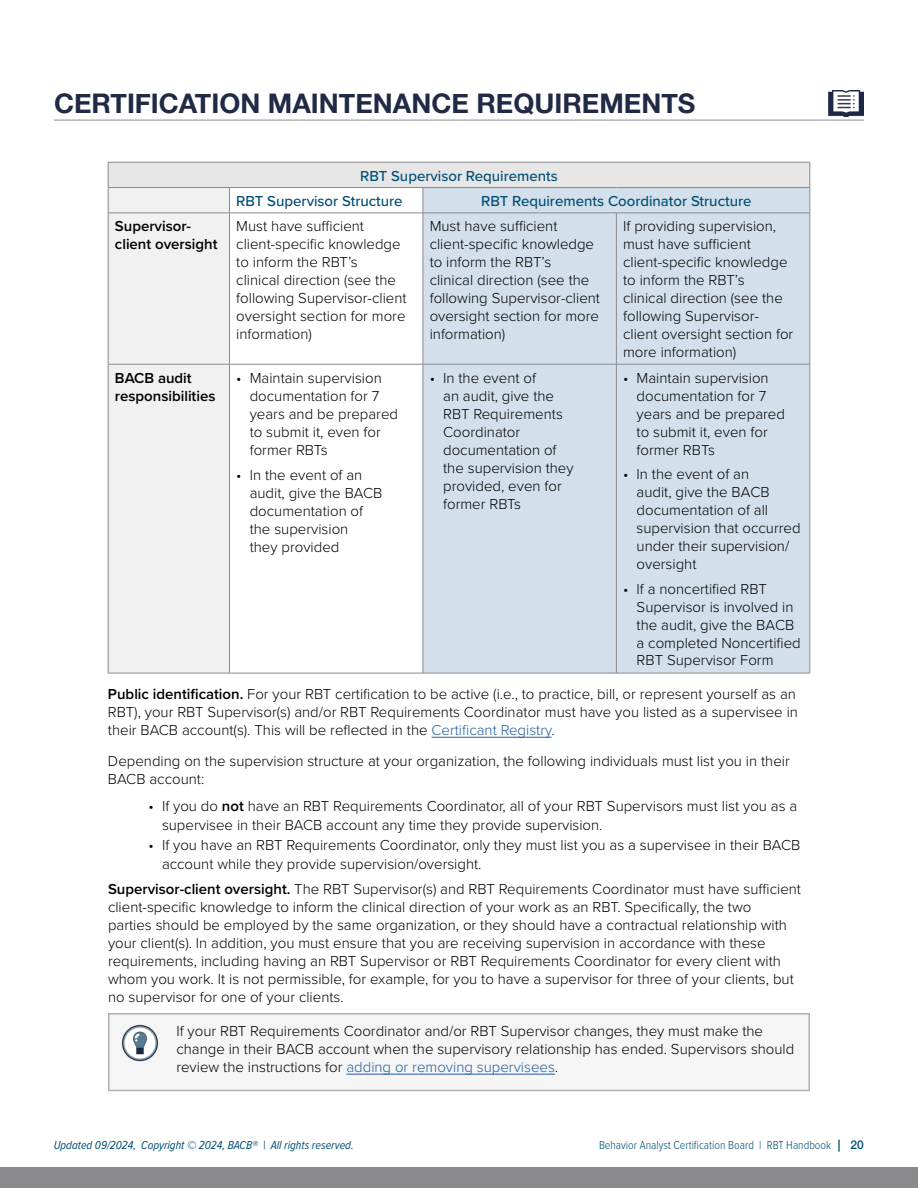
<style>
.page{position:relative;width:918px;height:1188px;background:#fff}
.page>*{position:absolute;margin:0;border:0;box-sizing:border-box;transform-origin:0 0}
.t1{font:700 27px "Helvetica Neue";color:#202945}
.Body_Text{font:300 15px/18px "Proxima Nova";color:#000}
.Table_Bullets{font:300 15px/18px "Proxima Nova";color:#000}
.Table_Body{font:300 15px/18px "Proxima Nova";color:#000}
.t2{font:500 15px/25.3px "Proxima Nova";color:#004e74}
.Table_Body-2{font:600 15px/18px "Proxima Nova";color:#000}
.t3{font:italic 12px "Proxima Nova Cond";color:#004e74}
.t4{font:300 12px "Proxima Nova Cond";color:#004e74}
.s1{font-weight:600}
.s2{color:#215e9e}
.s3{font-family:"Helvetica Neue";font-weight:500}
</style>
<div class="page">
<div style="left:0;top:1167px;width:918px;height:21px;background:#8a8a8d"></div>
<hr style="left:431px;top:737px;width:120px;height:1px;background:#215e9e">
<div style="left:108px;top:162px;width:702px;height:26px;background:#e7e6e6"></div>
<div style="left:109px;top:188px;width:120px;height:485px;background:#f2f1f1"></div>
<div style="left:424px;top:188px;width:386px;height:485px;background:#d3e0eb"></div>
<svg style="left:423px;top:188px;width:1px;height:25px"></svg>
<hr style="left:423px;top:213px;width:1px;height:151px;background:#8a8a8d">
<hr style="left:810px;top:213px;width:1px;height:151px;background:#8a8a8d">
<hr style="left:423px;top:364px;width:1px;height:309px;background:#8a8a8d">
<hr style="left:810px;top:364px;width:1px;height:309px;background:#8a8a8d">
<hr style="left:423px;top:673px;width:193px;height:1px;background:#8a8a8d">
<hr style="left:616px;top:673px;width:194px;height:1px;background:#8a8a8d">
<hr style="left:108px;top:162px;width:122px;height:1px;background:#8a8a8d">
<hr style="left:230px;top:162px;width:193px;height:1px;background:#8a8a8d">
<hr style="left:423px;top:162px;width:193px;height:1px;background:#8a8a8d">
<hr style="left:616px;top:162px;width:194px;height:1px;background:#8a8a8d">
<svg style="left:810px;top:162px;width:1px;height:51px"></svg>
<hr style="left:108px;top:187px;width:122px;height:1px;background:#8a8a8d">
<svg style="left:108px;top:162px;width:1px;height:51px"></svg>
<svg style="left:229px;top:188px;width:1px;height:25px"></svg>
<hr style="left:108px;top:213px;width:122px;height:1px;background:#8a8a8d">
<hr style="left:108px;top:213px;width:1px;height:151px;background:#8a8a8d">
<hr style="left:229px;top:213px;width:1px;height:151px;background:#8a8a8d">
<hr style="left:108px;top:364px;width:1px;height:309px;background:#8a8a8d">
<hr style="left:229px;top:364px;width:1px;height:309px;background:#8a8a8d">
<hr style="left:108px;top:673px;width:122px;height:1px;background:#8a8a8d">
<hr style="left:230px;top:187px;width:193px;height:1px;background:#8a8a8d">
<hr style="left:423px;top:187px;width:193px;height:1px;background:#8a8a8d">
<hr style="left:616px;top:187px;width:194px;height:1px;background:#8a8a8d">
<hr style="left:230px;top:213px;width:193px;height:1px;background:#8a8a8d">
<hr style="left:423px;top:213px;width:193px;height:1px;background:#8a8a8d">
<hr style="left:616px;top:213px;width:194px;height:1px;background:#8a8a8d">
<hr style="left:616px;top:213px;width:1px;height:151px;background:#8a8a8d">
<hr style="left:108px;top:364px;width:122px;height:1px;background:#8a8a8d">
<hr style="left:230px;top:364px;width:193px;height:1px;background:#8a8a8d">
<hr style="left:423px;top:364px;width:193px;height:1px;background:#8a8a8d">
<hr style="left:616px;top:364px;width:194px;height:1px;background:#8a8a8d">
<hr style="left:616px;top:364px;width:1px;height:309px;background:#8a8a8d">
<hr style="left:230px;top:673px;width:193px;height:1px;background:#8a8a8d">
<div style="left:108px;top:1013px;width:702px;height:78px;background:#f6f5f5"></div>
<img style="left:121px;top:1024px;width:38px;height:38px">
<hr style="left:346px;top:1074px;width:209px;height:1px;background:#215e9e">
<hr style="left:54px;top:120px;width:810px;height:1px;background:#8a8a8d">
<img style="left:829px;top:90px;width:35px;height:27px">
<h1 class="t1" style="left:54px;top:82px;width:643px">CERTIFICATION MAINTENANCE REQUIREMENTS</h1>
<p class="t2" style="left:236px;top:163px;width:323px;text-indent:124px">RBT Supervisor Requirements<br>RBT Supervisor Structure</p>
<p class="t2" style="left:481px;top:188px;width:272px">RBT Requirements Coordinator Structure</p>
<p class="Table_Body-2" style="left:115px;top:217px;width:104px">Supervisor&shy;client oversight</p>
<p class="Table_Body" style="left:236px;top:217px;width:172px">Must have sufficient client-specific knowledge to inform the RBT’s<br>clinical direction (see the following Supervisor-client oversight section for more information)</p>
<p class="Table_Body" style="left:430px;top:217px;width:172px">Must have sufficient client-specific knowledge to inform the RBT’s<br>clinical direction (see the following Supervisor-client oversight section for more information)</p>
<p class="Table_Body" style="left:623px;top:217px;width:172px">If providing supervision, must have sufficient client-specific knowledge to inform the RBT’s<br>clinical direction (see the following Supervisor&shy;client oversight section for more information)</p>
<p class="Table_Body-2" style="left:115px;top:368px;width:102px">BACB audit responsibilities</p>
<p class="Table_Bullets" style="left:250px;top:368px;width:150px;text-indent:-14px">• Maintain supervision documentation for 7 years and be prepared to submit it, even for former RBTs</p>
<p class="Table_Bullets" style="left:250px;top:465px;width:134px;text-indent:-14px">• In the event of an audit, give the BACB documentation of the supervision<br>they provided</p>
<p class="Table_Bullets" style="left:443px;top:368px;width:132px;text-indent:-14px">• In the event of<br>an audit, give the<br>RBT Requirements<br>Coordinator documentation of the supervision they provided, even for former RBTs</p>
<p class="Table_Bullets" style="left:637px;top:368px;width:150px;text-indent:-13px">• Maintain supervision documentation for 7 years and be prepared to submit it, even for former RBTs</p>
<p class="Table_Bullets" style="left:637px;top:465px;width:165px;text-indent:-14px">• In the event of an<br>audit, give the BACB documentation of all supervision that occurred under their supervision/ oversight</p>
<p class="Table_Bullets" style="left:637px;top:579px;width:166px;text-indent:-14px">• If a noncertified RBT<br>Supervisor is involved in the audit, give the BACB a completed Noncertified<br>RBT Supervisor Form</p>
<p class="Body_Text" style="left:108px;top:684px;width:691px"><span class="s1">Public identification.</span> For your RBT certification to be active (i.e., to practice, bill, or represent yourself as an<br>RBT), your RBT Supervisor(s) and/or RBT Requirements Coordinator must have you listed as a supervisee in their BACB account(s). This will be reflected in the <span class="s2">Certificant Registry</span>.</p>
<p class="Body_Text" style="left:108px;top:751px;width:683px">Depending on the supervision structure at your organization, the following individuals must list you in their<br>BACB account:</p>
<p class="Body_Text" style="left:162px;top:795px;width:637px;line-height:19.5px;text-indent:-14px">• If you do <span class="s1">not</span> have an RBT Requirements Coordinator, all of your RBT Supervisors must list you as a supervisee in their BACB account any time they provide supervision.</p>
<p class="Body_Text" style="left:162px;top:834px;width:640px;line-height:19.5px;text-indent:-14px">• If you have an RBT Requirements Coordinator, only they must list you as a supervisee in their BACB account while they provide supervision/oversight.</p>
<p class="Body_Text" style="left:108px;top:879px;width:695px"><span class="s1">Supervisor-client oversight.</span> The RBT Supervisor(s) and RBT Requirements Coordinator must have sufficient client-specific knowledge to inform the clinical direction of your work as an RBT. Specifically, the two<br>parties should be employed by the same organization, or they should have a contractual relationship with your client(s). In addition, you must ensure that you are receiving supervision in accordance with these requirements, including having an RBT Supervisor or RBT Requirements Coordinator for every client with whom you work. It is not permissible, for example, for you to have a supervisor for three of your clients, but no supervisor for one of your clients.</p>
<p class="Body_Text" style="left:176px;top:1021px;width:620px">If your RBT Requirements Coordinator and/or RBT Supervisor changes, they must make the change in their BACB account when the supervisory relationship has ended. Supervisors should review the instructions for <span class="s2">adding or removing supervisees</span>.</p>
<p class="t3" style="left:54px;top:1136px;width:302px">Updated 09/2024, Copyright © 2024, BACB® | All rights reserved.</p>
<p class="t4" style="left:599px;top:1136px;width:266px">Behavior Analyst Certification Board | RBT Handbook <span class="s3">| 20</span></p>
</div>
